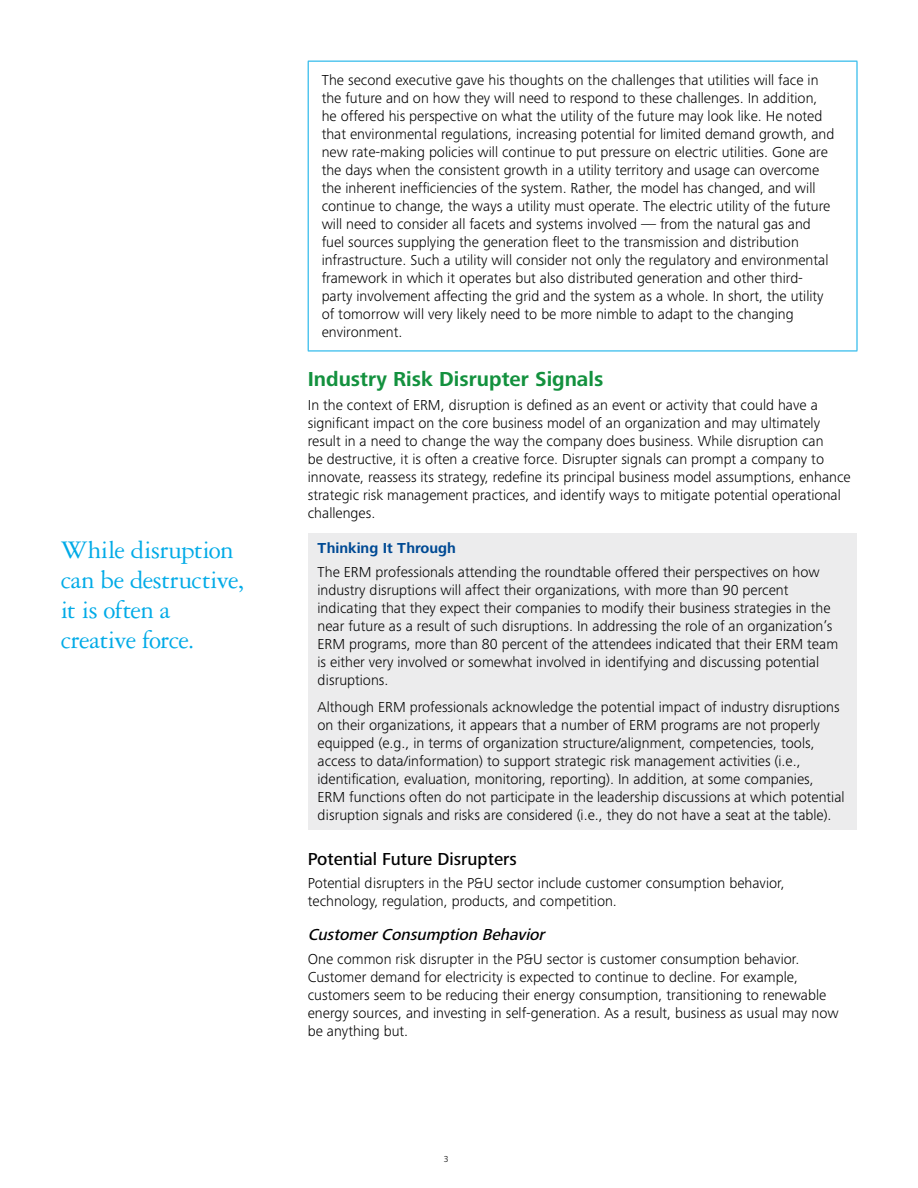
<style>
.page{position:relative;width:918px;height:1188px;background:#fff}
.page>*{position:absolute;margin:0;border:0;box-sizing:border-box;transform-origin:0 0}
.t1{font:27px/30px "Garamond 3 LT Std";letter-spacing:-.02em;color:#00aae7}
.t2{font:700 21px "Frutiger Next Pro";color:#13913e}
.t3{font:500 18px "Frutiger Next Pro";color:#000}
.t4{font:italic 500 16.5px "Frutiger Next Pro";color:#000}
.t5{font:300 15px/18px "Frutiger Next Pro";color:#000}
.t6{font:700 15px "Frutiger Next Pro";color:#004a94}
.t7{font:300 9px "Frutiger Next Pro";color:#000}
</style>
<div class="page">
<hr style="left:308px;top:61px;width:549px;height:1px;background:#00aae7">
<hr style="left:308px;top:62px;width:1px;height:289px;background:#00aae7">
<hr style="left:857px;top:62px;width:1px;height:289px;background:#00aae7">
<hr style="left:308px;top:351px;width:549px;height:1px;background:#00aae7">
<div style="left:308px;top:533px;width:549px;height:297px;background:#ececed"></div>
<h1 class="t1" style="left:61px;top:535px;width:185px">While disruption can be destructive, it is often a creative force.</h1>
<p class="t5" style="left:322px;top:71px;width:514px">The second executive gave his thoughts on the challenges that utilities will face in the future and on how they will need to respond to these challenges. In addition, he offered his perspective on what the utility of the future may look like. He noted that environmental regulations, increasing potential for limited demand growth, and new rate-making policies will continue to put pressure on electric utilities. Gone are the days when the consistent growth in a utility territory and usage can overcome the inherent inefficiencies of the system. Rather, the model has changed, and will continue to change, the ways a utility must operate. The electric utility of the future will need to consider all facets and systems involved — from the natural gas and fuel sources supplying the generation fleet to the transmission and distribution infrastructure. Such a utility will consider not only the regulatory and environmental framework in which it operates but also distributed generation and other third&shy;party involvement affecting the grid and the system as a whole. In short, the utility of tomorrow will very likely need to be more nimble to adapt to the changing environment.</p>
<h2 class="t2" style="left:308px;top:367px;width:297px">Industry Risk Disrupter Signals</h2>
<p class="t5" style="left:308px;top:396px;width:544px">In the context of ERM, disruption is defined as an event or activity that could have a significant impact on the core business model of an organization and may ultimately result in a need to change the way the company does business. While disruption can<br>be destructive, it is often a creative force. Disrupter signals can prompt a company to innovate, reassess its strategy, redefine its principal business model assumptions, enhance strategic risk management practices, and identify ways to mitigate potential operational challenges.</p>
<p class="t6" style="left:318px;top:540px;width:140px">Thinking It Through</p>
<p class="t5" style="left:318px;top:563px;width:522px">The ERM professionals attending the roundtable offered their perspectives on how industry disruptions will affect their organizations, with more than 90 percent indicating that they expect their companies to modify their business strategies in the near future as a result of such disruptions. In addressing the role of an organization’s ERM programs, more than 80 percent of the attendees indicated that their ERM team is either very involved or somewhat involved in identifying and discussing potential disruptions.</p>
<p class="t5" style="left:318px;top:698px;width:529px">Although ERM professionals acknowledge the potential impact of industry disruptions on their organizations, it appears that a number of ERM programs are not properly equipped (e.g., in terms of organization structure/alignment, competencies, tools, access to data/information) to support strategic risk management activities (i.e., identification, evaluation, monitoring, reporting). In addition, at some companies, ERM functions often do not participate in the leadership discussions at which potential disruption signals and risks are considered (i.e., they do not have a seat at the table).</p>
<p class="t3" style="left:308px;top:848px;width:211px">Potential Future Disrupters</p>
<p class="t5" style="left:308px;top:874px;width:478px">Potential disrupters in the P&amp;U sector include customer consumption behavior, technology, regulation, products, and competition.</p>
<p class="t4" style="left:308px;top:925px;width:243px">CustomerConsumption Behavior</p>
<p class="t5" style="left:308px;top:950px;width:533px">One common risk disrupter in the P&amp;U sector is customer consumption behavior.<br>Customer demand for electricity is expected to continue to decline. For example, customers seem to be reducing their energy consumption, transitioning to renewable energy sources, and investing in self-generation. As a result, business as usual may now be anything but.</p>
<p class="t7" style="left:444px;top:1154px;width:6px">3</p>
</div>
